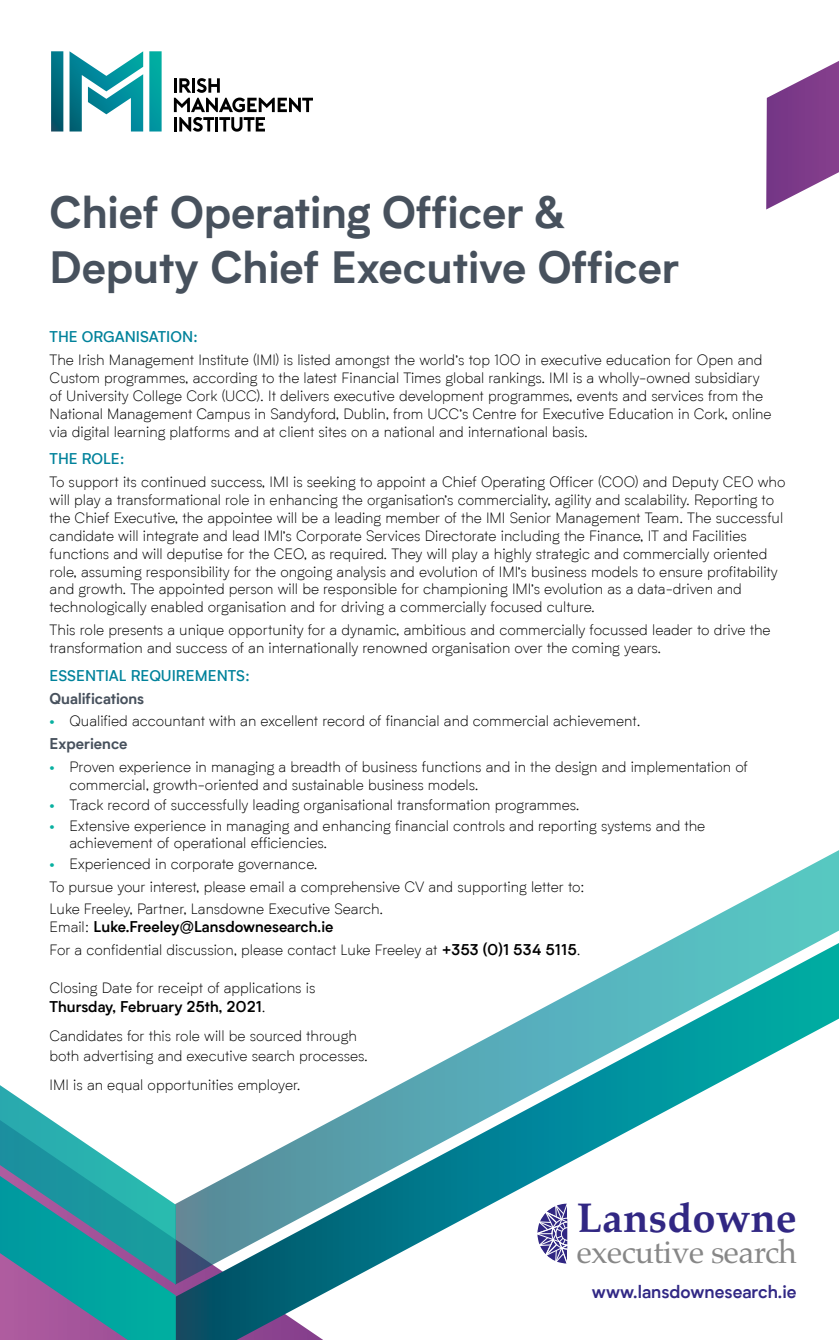
<style>
.page{position:relative;width:839px;height:1340px;background:#fff}
.page>*{position:absolute;margin:0;border:0;box-sizing:border-box;transform-origin:0 0}
.t1{font:700 43.23px/55.1px "Biotif";color:#47515d}
.t2{font:700 41.65px "Palatino";color:#312783}
.t3{font:31.5px "Palatino";letter-spacing:-.015em;color:#878787}
.t4{font:600 17.5px "Biotif";color:#312885}
.t5{font:300 14.88px/17.8px "Biotif";color:#000}
.t6{font:500 14.88px "Biotif";color:#00829b}
.t7{font:700 14.88px "Biotif";color:#47515d}
.s1{color:#08b0a0}
.s2{font-weight:700;color:#47515d}
.s3{font-weight:600}
</style>
<div class="page">
<svg style="left:766px;top:61px;width:72px;height:148px"></svg>
<svg style="left:51px;top:51px;width:110px;height:80px"></svg>
<svg style="left:174px;top:78px;width:139px;height:54px"></svg>
<svg style="left:176px;top:1284px;width:166px;height:55px"></svg>
<svg style="left:0;top:1284px;width:176px;height:55px;background:#54809e"></svg>
<svg style="left:176px;top:850px;width:662px;height:434px"></svg>
<svg style="left:0;top:1085px;width:176px;height:199px"></svg>
<h1 class="t1" style="left:50px;top:182px;width:631px">Chief Operating Officer &amp;<br>Deputy Chief Executive Officer</h1>
<p class="t6" style="left:50px;top:326px;width:150px">THE ORGANISATION:</p>
<p class="t5" style="left:50px;top:350px;width:723px">The Irish Management Institute (IMI) is listed amongst the world’s top 100 in executive education for Open and Custom programmes, according to the latest Financial Times global rankings. IMI is a wholly-owned subsidiary of University College Cork (UCC). It delivers executive development programmes, events and services from the National Management Campus in Sandyford, Dublin, from UCC’s Centre for Executive Education in Cork, online via digital learning platforms and at client sites on a national and international basis.</p>
<p class="t6" style="left:50px;top:448px;width:76px">THE ROLE:</p>
<p class="t5" style="left:50px;top:472px;width:737px">To support its continued success, IMI is seeking to appoint a Chief Operating Officer (COO) and Deputy CEO who will play a transformational role in enhancing the organisation’s commerciality, agility and scalability. Reporting to the Chief Executive, the appointee will be a leading member of the IMI Senior Management Team. The successful candidate will integrate and lead IMI’s Corporate Services Directorate including the Finance, IT and Facilities functions and will deputise for the CEO, as required. They will play a highly strategic and commercially oriented role, assuming responsibility for the ongoing analysis and evolution of IMI’s business models to ensure profitability and growth. The appointed person will be responsible for championing IMI’s evolution as a data-driven and technologically enabled organisation and for driving a commercially focused culture.</p>
<p class="t5" style="left:50px;top:620px;width:722px">This role presents a unique opportunity for a dynamic, ambitious and commercially focussed leader to drive the transformation and success of an internationally renowned organisation over the coming years.</p>
<p class="t6" style="left:50px;top:664px;width:202px">ESSENTIAL REQUIREMENTS:</p>
<p class="t7" style="left:50px;top:687px;width:96px">Qualifications</p>
<p class="t5" style="left:50px;top:709px;width:592px;line-height:22.8px"><span class="s1">•</span> Qualified accountant with an excellent record of financial and commercial achievement.<br><span class="s2">Experience</span></p>
<p class="t5" style="left:69px;top:757px;width:679px;text-indent:-20px"><span class="s1">•</span> Proven experience in managing a breadth of business functions and in the design and implementation of commercial, growth-oriented and sustainable business models.</p>
<p class="t5" style="left:50px;top:795px;width:531px"><span class="s1">•</span> Track record of successfully leading organisational transformation programmes.</p>
<p class="t5" style="left:69px;top:816px;width:637px;text-indent:-20px"><span class="s1">•</span> Extensive experience in managing and enhancing financial controls and reporting systems and the achievement of operational efficiencies.</p>
<p class="t5" style="left:50px;top:851px;width:536px;line-height:22.8px"><span class="s1">•</span> Experienced in corporate governance.<br>To pursue your interest, please email a comprehensive CV and supporting letter to:<br>Luke Freeley, Partner, Lansdowne Executive Search.</p>
<p class="t5" style="left:50px;top:915px;width:532px;line-height:22.8px">Email: <span class="s3">Luke.Freeley@Lansdownesearch.ie<br></span>For a confidential discussion, please contact Luke Freeley at <span class="s3">+353 (0)1 534 5115</span>.</p>
<p class="t5" style="left:50px;top:977px;width:267px;line-height:19.2px">Closing Date for receipt of applications is<br><span class="s3">Thursday, February 25th, 2021</span>.</p>
<p class="t5" style="left:50px;top:1026px;width:320px;line-height:19.2px">Candidates for this role will be sourced through both advertising and executive search processes.</p>
<p class="t5" style="left:50px;top:1075px;width:252px">IMI is an equal opportunities employer.</p>
<h2 class="t2" style="left:576px;top:1182px;width:221px">Lansdowne</h2>
<h3 class="t3" style="left:576px;top:1226px;width:221px">executive search</h3>
<p class="t4" style="left:592px;top:1278px;width:206px">www.lansdownesearch.ie</p>
</div>
